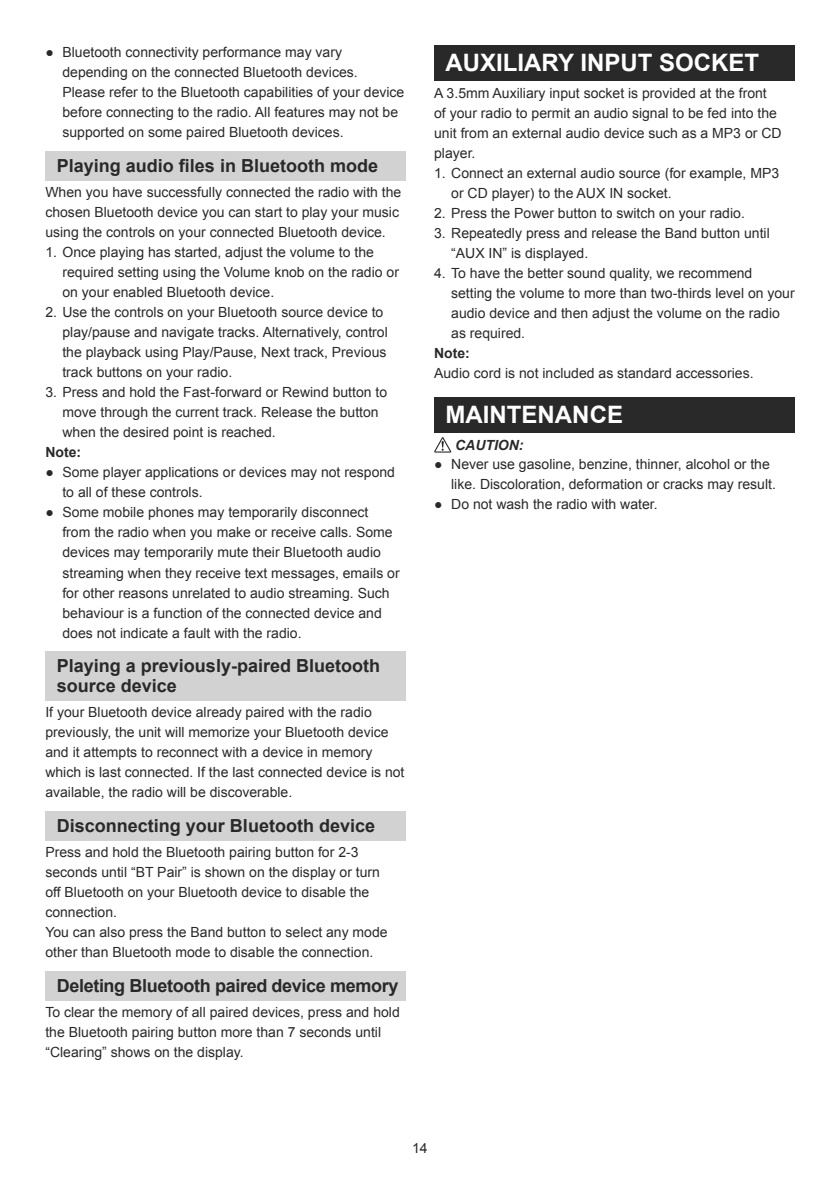
<style>
.page{position:relative;width:840px;height:1191px;background:#fff}
.page>*{position:absolute;margin:0;border:0;box-sizing:border-box;transform-origin:0 0}
.t1{font:700 24px "Arial";color:#fff}
.t2{font:700 18px/20px "Arial";color:#292929}
.t3{font:700 18px "Arial";letter-spacing:-.02em;color:#292929}
.t4{font:14px/20px "Arial";color:#292929}
.t5{font:700 14px "Arial";color:#292929}
.t6{font:italic 700 14px "Arial";color:#292929}
</style>
<div class="page">
<div style="left:45px;top:151px;width:360px;height:29px;background:#d2d2d2"></div>
<div style="left:45px;top:651px;width:360px;height:49px;background:#d2d2d2"></div>
<div style="left:45px;top:811px;width:360px;height:29px;background:#d2d2d2"></div>
<div style="left:45px;top:971px;width:360px;height:29px;background:#d2d2d2"></div>
<div style="left:434px;top:45px;width:360px;height:36px;background:#292929"></div>
<div style="left:434px;top:397px;width:360px;height:35px;background:#292929"></div>
<svg style="left:434px;top:437px;width:17px;height:15px"></svg>
<p class="t4" style="left:62px;top:43px;width:343px;text-indent:-17px">● Bluetooth connectivity performance may vary depending on the connected Bluetooth devices.<br>Please refer to the Bluetooth capabilities of your device before connecting to the radio. All features may not be supported on some paired Bluetooth devices.</p>
<p class="t2" style="left:57px;top:156px;width:323px">Playing audio files in Bluetooth mode</p>
<p class="t4" style="left:45px;top:184px;width:357px">When you have successfully connected the radio with the chosen Bluetooth device you can start to play your music using the controls on your connected Bluetooth device.</p>
<p class="t4" style="left:62px;top:244px;width:338px;text-indent:-17px">1. Once playing has started, adjust the volume to the required setting using the Volume knob on the radio or on your enabled Bluetooth device.</p>
<p class="t4" style="left:62px;top:304px;width:327px;text-indent:-17px">2. Use the controls on your Bluetooth source device to play/pause and navigate tracks. Alternatively, control the playback using Play/Pause, Next track, Previous track buttons on your radio.</p>
<p class="t4" style="left:62px;top:384px;width:326px;text-indent:-17px">3. Press and hold the Fast-forward or Rewind button to move through the current track. Release the button when the desired point is reached.</p>
<p class="t5" style="left:45px;top:447px;width:37px">Note:</p>
<p class="t4" style="left:62px;top:463px;width:334px;text-indent:-17px">● Some player applications or devices may not respond to all of these controls.</p>
<p class="t4" style="left:62px;top:503px;width:338px;text-indent:-17px">● Some mobile phones may temporarily disconnect from the radio when you make or receive calls. Some devices may temporarily mute their Bluetooth audio streaming when they receive text messages, emails or for other reasons unrelated to audio streaming. Such behaviour is a function of the connected device and does not indicate a fault with the radio.</p>
<p class="t2" style="left:57px;top:657px;width:325px">Playing a previously-paired Bluetooth source device</p>
<p class="t4" style="left:45px;top:703px;width:360px">If your Bluetooth device already paired with the radio previously, the unit will memorize your Bluetooth device and it attempts to reconnect with a device in memory which is last connected. If the last connected device is not available, the radio will be discoverable.</p>
<p class="t2" style="left:57px;top:817px;width:320px">Disconnecting your Bluetooth device</p>
<p class="t4" style="left:45px;top:843px;width:343px">Press and hold the Bluetooth pairing button for 2-3 seconds until “BT Pair” is shown on the display or turn off Bluetooth on your Bluetooth device to disable the connection.<br>You can also press the Band button to select any mode other than Bluetooth mode to disable the connection.</p>
<p class="t3" style="left:57px;top:978px;width:343px">Deleting Bluetooth paired device memory</p>
<p class="t4" style="left:45px;top:1003px;width:356px">To clear the memory of all paired devices, press and hold the Bluetooth pairing button more than 7 seconds until “Clearing” shows on the display.</p>
<h1 class="t1" style="left:445px;top:53px;width:315px">AUXILIARY INPUT SOCKET</h1>
<p class="t4" style="left:434px;top:84px;width:349px">A 3.5mm Auxiliary input socket is provided at the front of your radio to permit an audio signal to be fed into the unit from an external audio device such as a MP3 or CD player.</p>
<p class="t4" style="left:451px;top:164px;width:329px;text-indent:-17px">1. Connect an external audio source (for example, MP3 or CD player) to the AUX IN socket.</p>
<p class="t4" style="left:434px;top:204px;width:312px">2. Press the Power button to switch on your radio.</p>
<p class="t4" style="left:451px;top:224px;width:320px;text-indent:-17px">3. Repeatedly press and release the Band button until “AUX IN” is displayed.</p>
<p class="t4" style="left:451px;top:264px;width:345px;text-indent:-17px">4. To have the better sound quality, we recommend setting the volume to more than two-thirds level on your audio device and then adjust the volume on the radio as required.</p>
<p class="t5" style="left:434px;top:347px;width:37px">Note:</p>
<p class="t4" style="left:434px;top:364px;width:321px">Audio cord is not included as standard accessories.</p>
<h1 class="t1" style="left:445px;top:405px;width:179px">MAINTENANCE</h1>
<p class="t6" style="left:455px;top:437px;width:70px">CAUTION:</p>
<p class="t4" style="left:451px;top:454px;width:326px;text-indent:-17px">● Never use gasoline, benzine, thinner, alcohol or the like. Discoloration, deformation or cracks may result.</p>
<p class="t4" style="left:434px;top:494px;width:225px">● Do not wash the radio with water.</p>
<p class="t4" style="left:412px;top:1139px;width:17px">14</p>
</div>
